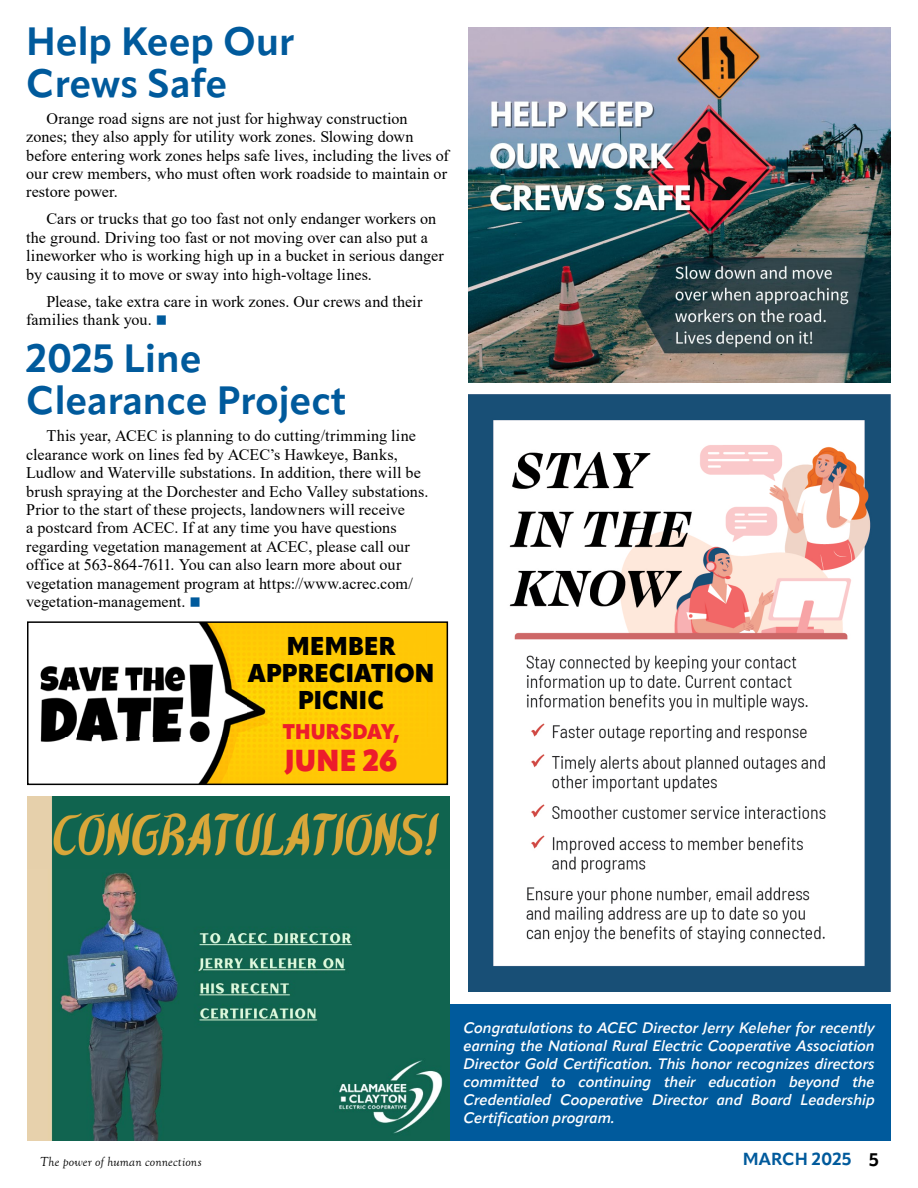
<style>
.page{position:relative;width:918px;height:1188px;background:#fff}
.page>*{position:absolute;margin:0;border:0;box-sizing:border-box;transform-origin:0 0}
.t1{font:700 39px/42px "Apparat";color:#005a9c}
.t2{font:900 30px "Apparat";letter-spacing:.01em;color:#ed1c2b;scale:.96 1}
.t3{font:900 25.5px/27px "Apparat";letter-spacing:.005em;color:#000;text-align:center;scale:.96 1}
.t4{font:900 21px "Apparat";letter-spacing:.01em;color:#ed1c2b;scale:.96 1}
.t5{font:700 17.25px "Apparat";letter-spacing:.01em;color:#005a9c}
.t6{font:16.2px/18.5px "Times New Roman";color:#000}
.t7{font:italic 600 15px/18px "Apparat";letter-spacing:-.005em;color:#fff;text-align:justify}
.t8{font:italic 13.5px "Goudy Old Style T";letter-spacing:.01em;color:#000}
.s1{color:#005a9c}
.s2{font-size:18px;color:#000}
</style>
<div class="page">
<div style="left:447px;top:1004px;width:444px;height:137px;background:#005a9c"></div>
<img style="left:27px;top:869px;width:423px;height:272px">
<img style="left:27px;top:796px;width:423px;height:73px">
<img style="left:468px;top:27px;width:423px;height:356px">
<img style="left:468px;top:395px;width:423px;height:597px">
<img style="left:199px;top:624px;width:246px;height:158px">
<div style="left:27px;top:621px;width:421px;height:164px;border:2px solid #000"></div>
<img style="left:29px;top:660px;width:188px;height:87px">
<h1 class="t1" style="left:26px;top:20px;width:270px">Help Keep Our<br>Crews Safe</h1>
<p class="t6" style="left:26px;top:109px;width:424px;text-indent:20px">Orange road signs are not just for highway construction zones; they also apply for utility work zones. Slowing down before entering work zones helps safe lives, including the lives of our crew members, who must often work roadside to maintain or restore power.</p>
<p class="t6" style="left:26px;top:209px;width:419px;text-indent:20px">Cars or trucks that go too fast not only endanger workers on the ground. Driving too fast or not moving over can also put a lineworker who is working high up in a bucket in serious danger by causing it to move or sway into high-voltage lines.</p>
<p class="t6" style="left:26px;top:291px;width:398px;text-indent:20px">Please, take extra care in work zones. Our crews and their families thank you. <span class="s1">■</span></p>
<h1 class="t1" style="left:26px;top:338px;width:322px">2025 Line<br>Clearance Project</h1>
<p class="t6" style="left:26px;top:426px;width:404px;text-indent:20px">This year, ACEC is planning to do cutting/trimming line clearance work on lines fed by ACEC’s Hawkeye, Banks, Ludlow and Waterville substations. In addition, there will be brush spraying at the Dorchester and Echo Valley substations.<br>Prior to the start of these projects, landowners will receive<br>a postcard from ACEC. If at any time you have questions regarding vegetation management at ACEC, please call our office at 563-864-7611. You can also learn more about our vegetation management program at https://www.acrec.com/ vegetation-management. <span class="s1">■</span></p>
<h3 class="t3" style="left:248px;top:633px;width:196px">MEMBER<br>APPRECIATION<br>PICNIC</h3>
<p class="t4" style="left:283px;top:719px;width:123px">THURSDAY,</p>
<h2 class="t2" style="left:284px;top:742px;width:120px">JUNE 26</h2>
<p class="t7" style="left:464px;top:1019px;width:413px">Congratulations to ACEC Director Jerry Keleher for recently earning the National Rural Electric Cooperative Association Director Gold Certification. This honor recognizes directors committed to continuing their education beyond the Credentialed Cooperative Director and Board Leadership Certification program.</p>
<p class="t8" style="left:40px;top:1154px;width:163px">The power of human connections</p>
<p class="t5" style="left:743px;top:1149px;width:138px">MARCH 2025 <span class="s2">5</span></p>
</div>
